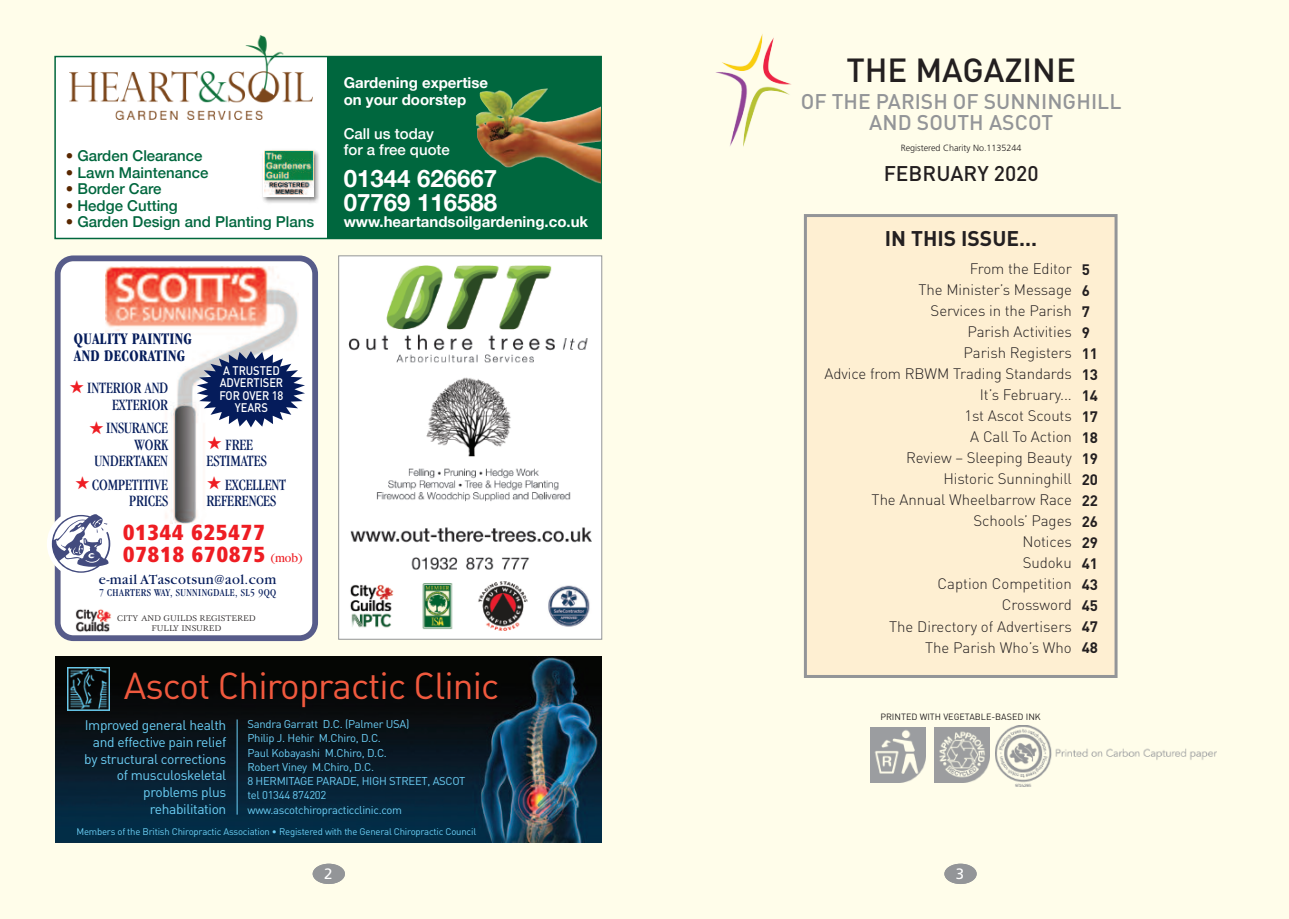
<style>
.page{position:relative;width:1289px;height:919px;background:#fff}
.page>*{position:absolute;margin:0;border:0;box-sizing:border-box;transform-origin:0 0}
.t1{font:72px "PF Commerce Communication";color:#434b7e}
.t2{font:37.05px "DIN Regular Alternate";letter-spacing:-.025em;color:#f0593e}
.t3{font:500 33px "DIN";color:#231f20}
.t4{font:700 24px/24px "Helvetica Neue";color:#fff}
.t5{font:900 condensed 21.75px/21.8px "Frutiger";letter-spacing:.05em;color:#ee1d23}
.t6{font:500 21px/21px "DIN";letter-spacing:.005em;color:#939598;text-align:center}
.t7{font:700 21px "DIN";color:#231f20}
.t8{font:500 21px "DIN";color:#231f20}
.t9{font:700 condensed 16.65px/16.6px "Garamond";letter-spacing:.025em;color:#051c5b;scale:.9 1}
.t10{font:condensed 16.35px/16.4px "Garamond";color:#051c5b;text-align:right;scale:.95 1}
.t11{font:300 15px/21px "DIN";letter-spacing:-.005em;color:#231f20;text-align:right}
.t12{font:500 15px "Helvetica Neue";color:#00673e}
.t13{font:700 15px/16.5px "Helvetica Neue";color:#fff}
.t14{font:700 15px/21px "DIN";color:#231f20}
.t15{font:500 15px/16.5px "Helvetica Neue";color:#fff}
.t16{font:15px "Frutiger";color:#fff}
.t17{font:14.55px "Garamond";letter-spacing:.025em;color:#051c5b}
.t18{font:13.8px/16.8px "DIN";letter-spacing:-.025em;color:#6bcff6;text-align:right}
.t19{font:500 12.3px/12.3px "DIN";letter-spacing:-.01em;color:#fff;text-align:center;scale:.9 1}
.t20{font:11.25px/14.2px "DIN";letter-spacing:-.025em;color:#6bcff6}
.t21{font:condensed 10.8px "Garamond";letter-spacing:.04em;color:#051c5b}
.t22{font:9.6px "DIN";letter-spacing:-.02em;color:#6bcff6}
.t23{font:9px/10.9px "Veljovic";color:#231f20;text-align:center}
.t24{font:9px "DIN";color:#231f20}
.t25{font:300 9px "Frutiger";color:#231f20}
.s1{color:#592700}
.s2{color:#ee1d23}
.s3{font-family:"Garamond";font-weight:400;font-stretch:normal;font-size:13.35px}
</style>
<div class="page">
<div style="left:0;top:0;width:1288px;height:918px;background:#fffdea"></div>
<div style="left:944px;top:863px;width:32px;height:20px;background:#939598;border-radius:50%"></div>
<div style="left:313px;top:863px;width:32px;height:20px;background:#939598;border-radius:50%"></div>
<div style="left:807px;top:217px;width:307px;height:458px;background:#feefd2"></div>
<div style="left:804px;top:214px;width:313px;height:464px;border:3px solid #939598"></div>
<img style="left:870px;top:727px;width:56px;height:55px">
<img style="left:934px;top:727px;width:55px;height:55px">
<svg style="left:55px;top:255px;width:263px;height:386px;background:#e6e7ed"></svg>
<svg style="left:102px;top:263px;width:171px;height:64px"></svg>
<img style="left:106px;top:266px;width:193px;height:257px">
<div style="left:47px;top:510px;width:67px;height:67px;background:#fff;border-radius:50%"></div>
<img style="left:76px;top:608px;width:36px;height:25px">
<div style="left:208px;top:438px;width:16px;height:11px;background:#fff"></div>
<div style="left:208px;top:479px;width:15px;height:11px;background:#fff"></div>
<svg style="left:197px;top:351px;width:108px;height:76px;background:#5d6b93"></svg>
<div style="left:56px;top:57px;width:544px;height:181px;background:#fff"></div>
<div style="left:327px;top:57px;width:273px;height:182px;background:#00673e"></div>
<img style="left:476px;top:88px;width:125px;height:96px">
<img style="left:70px;top:36px;width:242px;height:83px">
<img style="left:262px;top:150px;width:57px;height:53px">
<div style="left:264px;top:151px;width:50px;height:46px;background:linear-gradient(to right,#fff,#fff)"></div>
<img style="left:264px;top:151px;width:49px;height:43px">
<img style="left:715px;top:34px;width:76px;height:113px">
<img style="left:55px;top:656px;width:546px;height:186px">
<hr style="left:237px;top:719px;width:1px;height:95px;background:#6bcff6">
<img style="left:67px;top:667px;width:43px;height:43px">
<img style="left:995px;top:725px;width:220px;height:61px">
<img style="left:341px;top:257px;width:259px;height:380px">
<div style="left:338px;top:255px;width:264px;height:384px;border:1px solid #939598"></div>
<p class="t12" style="left:66px;top:146px;width:138px"><span class="s1">•</span> Garden Clearance</p>
<p class="t12" style="left:66px;top:163px;width:144px"><span class="s1">•</span> Lawn Maintenance</p>
<p class="t12" style="left:66px;top:179px;width:97px"><span class="s1">•</span> Border Care</p>
<p class="t12" style="left:66px;top:196px;width:113px"><span class="s1">•</span> Hedge Cutting</p>
<p class="t12" style="left:66px;top:212px;width:250px"><span class="s1">•</span> Garden Design and Planting Plans</p>
<p class="t13" style="left:344px;top:74px;width:146px">Gardening expertise on your doorstep</p>
<p class="t15" style="left:344px;top:124px;width:108px">Call us today for a free quote</p>
<h3 class="t4" style="left:344px;top:165px;width:155px">01344 626667<br>07769 116588</h3>
<p class="t13" style="left:344px;top:213px;width:246px">www.heartandsoilgardening.co.uk</p>
<p class="t9" style="left:74px;top:332px;width:133px">QUALITY PAINTING<br>AND DECORATING</p>
<p class="t10" style="left:70px;top:381px;width:105px"><span class="s2">★</span> INTERIOR AND</p>
<p class="t19" style="left:219px;top:365px;width:73px">A TRUSTED<br>ADVERTISER<br>FOR OVER 18<br>YEARS</p>
<p class="t10" style="left:112px;top:397px;width:60px">EXTERIOR</p>
<p class="t10" style="left:95px;top:437px;width:79px">WORK<br>UNDERTAKEN</p>
<p class="t10" style="left:129px;top:493px;width:42px">PRICES</p>
<p class="t10" style="left:89px;top:421px;width:85px"><span class="s2">★</span>INSURANCE</p>
<p class="t10" style="left:207px;top:437px;width:50px"><span class="s2">★</span> FREE</p>
<p class="t10" style="left:207px;top:477px;width:85px"><span class="s2">★</span> EXCELLENT</p>
<p class="t10" style="left:206px;top:453px;width:65px">ESTIMATES</p>
<p class="t10" style="left:206px;top:493px;width:75px">REFERENCES</p>
<h3 class="t5" style="left:123px;top:523px;width:181px">01344 625477<br>07818 670875 <span class="s3">(mob)</span></h3>
<p class="t17" style="left:99px;top:574px;width:179px">e-mail ATascotsun@aol.com</p>
<p class="t21" style="left:99px;top:588px;width:179px">7 CHARTERS WAY, SUNNINGDALE, SL5 9QQ</p>
<p class="t23" style="left:117px;top:612px;width:140px">CITY AND GUILDS REGISTERED<br>FULLY INSURED</p>
<p class="t10" style="left:75px;top:477px;width:99px"><span class="s2">★</span>COMPETITIVE</p>
<h1 class="t1" style="left:51px;top:505px;width:62px">c</h1>
<h2 class="t2" style="left:124px;top:664px;width:377px">Ascot Chiropractic Clinic</h2>
<p class="t20" style="left:247px;top:717px;width:219px">Sandra Garratt D.C. (Palmer USA)<br>Philip J. Hehir M.Chiro, D.C.<br>Paul Kobayashi M.Chiro, D.C.<br>Robert Viney M.Chiro, D.C.<br>8 HERMITAGE PARADE, HIGH STREET, ASCOT tel 01344 874202 www.ascotchiropracticclinic.com</p>
<p class="t18" style="left:84px;top:716px;width:144px">Improved general health and effective pain relief by structural corrections of musculoskeletal problems plus rehabilitation</p>
<p class="t22" style="left:76px;top:826px;width:401px">Members of the British Chiropractic Association • Registered with the General Chiropractic Council</p>
<h3 class="t3" style="left:846px;top:51px;width:231px">THE MAGAZINE</h3>
<h3 class="t6" style="left:800px;top:91px;width:322px">OF THE PARISH OF SUNNINGHILL<br>AND SOUTH ASCOT</h3>
<p class="t25" style="left:900px;top:144px;width:122px">Registered Charity No.1135244</p>
<h3 class="t8" style="left:883px;top:161px;width:156px">FEBRUARY 2020</h3>
<h3 class="t7" style="left:884px;top:226px;width:154px">IN THIS ISSUE...</h3>
<p class="t11" style="left:824px;top:258px;width:249px">From the Editor<br>The Minister’s Message<br>Services in the Parish<br>Parish Activities<br>Parish Registers<br>Advice from RBWM Trading Standards<br>It’s February...<br>1st Ascot Scouts<br>A Call To Action<br>Review – Sleeping Beauty<br>Historic Sunninghill<br>The Annual Wheelbarrow Race<br>Schools’ Pages<br>Notices<br>Sudoku<br>Caption Competition<br>Crossword<br>The Directory of Advertisers<br>The Parish Who’s Who</p>
<p class="t14" style="left:1081px;top:259px;width:18px">5<br>6<br>7<br>9<br>11<br>13<br>14<br>17<br>18<br>19<br>20<br>22<br>26<br>29<br>41<br>43<br>45<br>47<br>48</p>
<p class="t24" style="left:880px;top:711px;width:162px">PRINTED WITH VEGETABLE-BASED INK</p>
<p class="t16" style="left:324px;top:867px;width:10px">2</p>
<p class="t16" style="left:956px;top:867px;width:10px">3</p>
</div>
